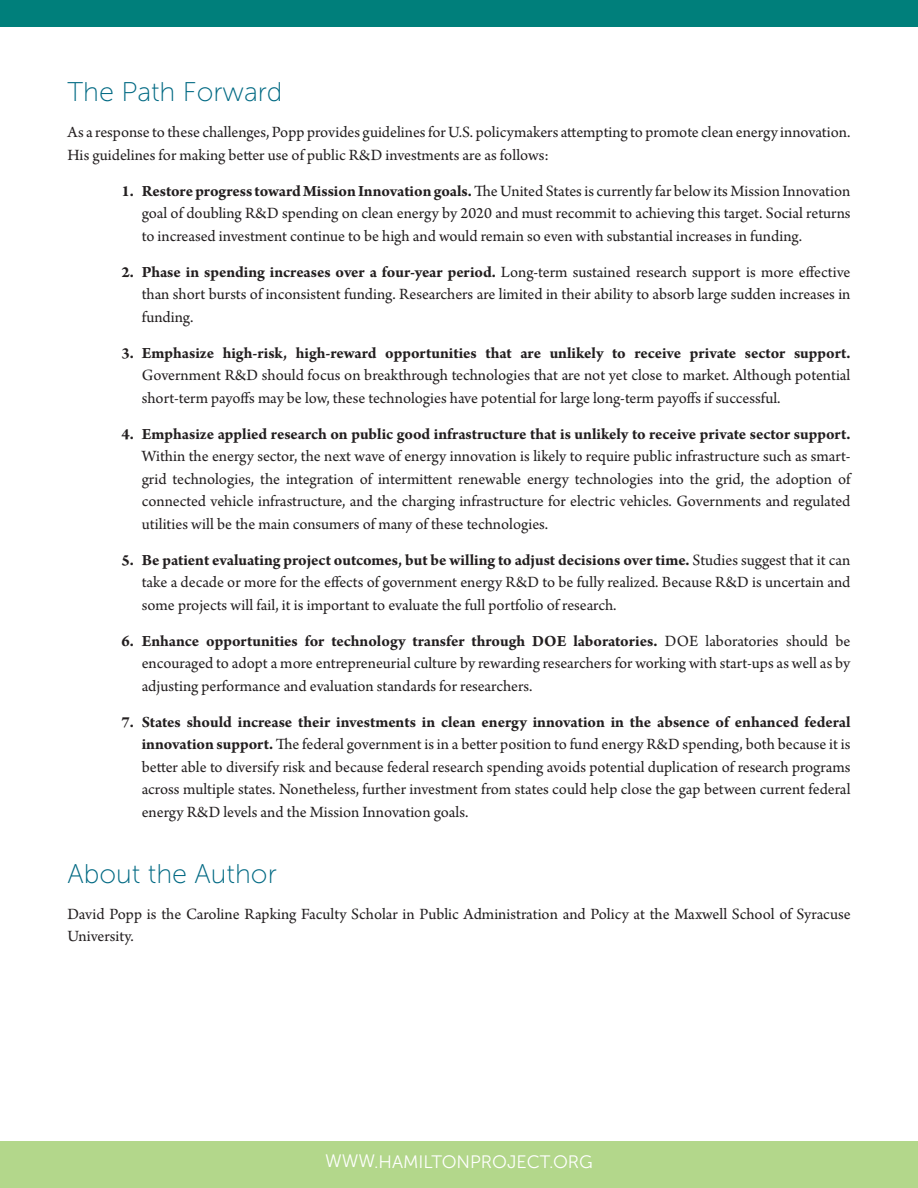
<style>
.page{position:relative;width:918px;height:1188px;background:#fff}
.page>*{position:absolute;margin:0;border:0;box-sizing:border-box;transform-origin:0 0}
.t1{font:27px "Museo Sans 100";color:#006983}
.t2{font:18px "Museo Sans 300";letter-spacing:-.005em;color:#fff}
.Body{font:16.5px/22.5px "Arno Pro";color:#231f20;text-align:justify}
.s1{font-weight:700}
</style>
<div class="page">
<div style="left:0;top:1141px;width:918px;height:47px;background:#b3d78b"></div>
<div style="left:0;top:0;width:918px;height:27px;background:#007f7b"></div>
<p class="t1" style="left:68px;top:78px;width:216px">The Path Forward</p>
<p class="Body" style="left:68px;top:122px;width:785px">As a response to these challenges, Popp provides guidelines for U.S. policymakers attempting to promote clean energy innovation.<br>His guidelines for making better use of public R&amp;D investments are as follows:</p>
<p class="Body" style="left:142px;top:180px;width:710px;text-indent:-20px"><span class="s1">1. Restore progress toward Mission Innovation goals.</span> The United States is currently far below its Mission Innovation goal of doubling R&amp;D spending on clean energy by 2020 and must recommit to achieving this target. Social returns to increased investment continue to be high and would remain so even with substantial increases in funding.</p>
<p class="Body" style="left:142px;top:261px;width:710px;text-indent:-20px"><span class="s1">2. Phase in spending increases over a four-year period.</span> Long-term sustained research support is more effective than short bursts of inconsistent funding. Researchers are limited in their ability to absorb large sudden increases in funding.</p>
<p class="Body" style="left:142px;top:342px;width:710px;text-indent:-20px"><span class="s1">3. Emphasize high-risk, high-reward opportunities that are unlikely to receive private sector support.<br></span>Government R&amp;D should focus on breakthrough technologies that are not yet close to market. Although potential short-term payoffs may be low, these technologies have potential for large long-term payoffs if successful.</p>
<p class="Body" style="left:142px;top:423px;width:710px;text-indent:-20px"><span class="s1">4. Emphasize applied research on public good infrastructure that is unlikely to receive private sector support.<br></span>Within the energy sector, the next wave of energy innovation is likely to require public infrastructure such as smart&shy;grid technologies, the integration of intermittent renewable energy technologies into the grid, the adoption of connected vehicle infrastructure, and the charging infrastructure for electric vehicles. Governments and regulated utilities will be the main consumers of many of these technologies.</p>
<p class="Body" style="left:142px;top:549px;width:710px;text-indent:-20px"><span class="s1">5. Be patient evaluating project outcomes, but be willing to adjust decisions over time.</span> Studies suggest that it can take a decade or more for the effects of government energy R&amp;D to be fully realized. Because R&amp;D is uncertain and some projects will fail, it is important to evaluate the full portfolio of research.</p>
<p class="Body" style="left:142px;top:630px;width:710px;text-indent:-20px"><span class="s1">6. Enhance opportunities for technology transfer through DOE laboratories.</span> DOE laboratories should be encouraged to adopt a more entrepreneurial culture by rewarding researchers for working with start-ups as well as by adjusting performance and evaluation standards for researchers.</p>
<p class="Body" style="left:142px;top:711px;width:710px;text-indent:-20px"><span class="s1">7. States should increase their investments in clean energy innovation in the absence of enhanced federal innovation support.</span> The federal government is in a better position to fund energy R&amp;D spending, both because it is better able to diversify risk and because federal research spending avoids potential duplication of research programs across multiple states. Nonetheless, further investment from states could help close the gap between current federal energy R&amp;D levels and the Mission Innovation goals.</p>
<p class="t1" style="left:68px;top:859px;width:211px">About the Author</p>
<p class="Body" style="left:68px;top:904px;width:785px">David Popp is the Caroline Rapking Faculty Scholar in Public Administration and Policy at the Maxwell School of Syracuse<br>University.</p>
<p class="t2" style="left:325px;top:1152px;width:269px">WWW.HAMILTONPROJECT.ORG</p>
</div>
